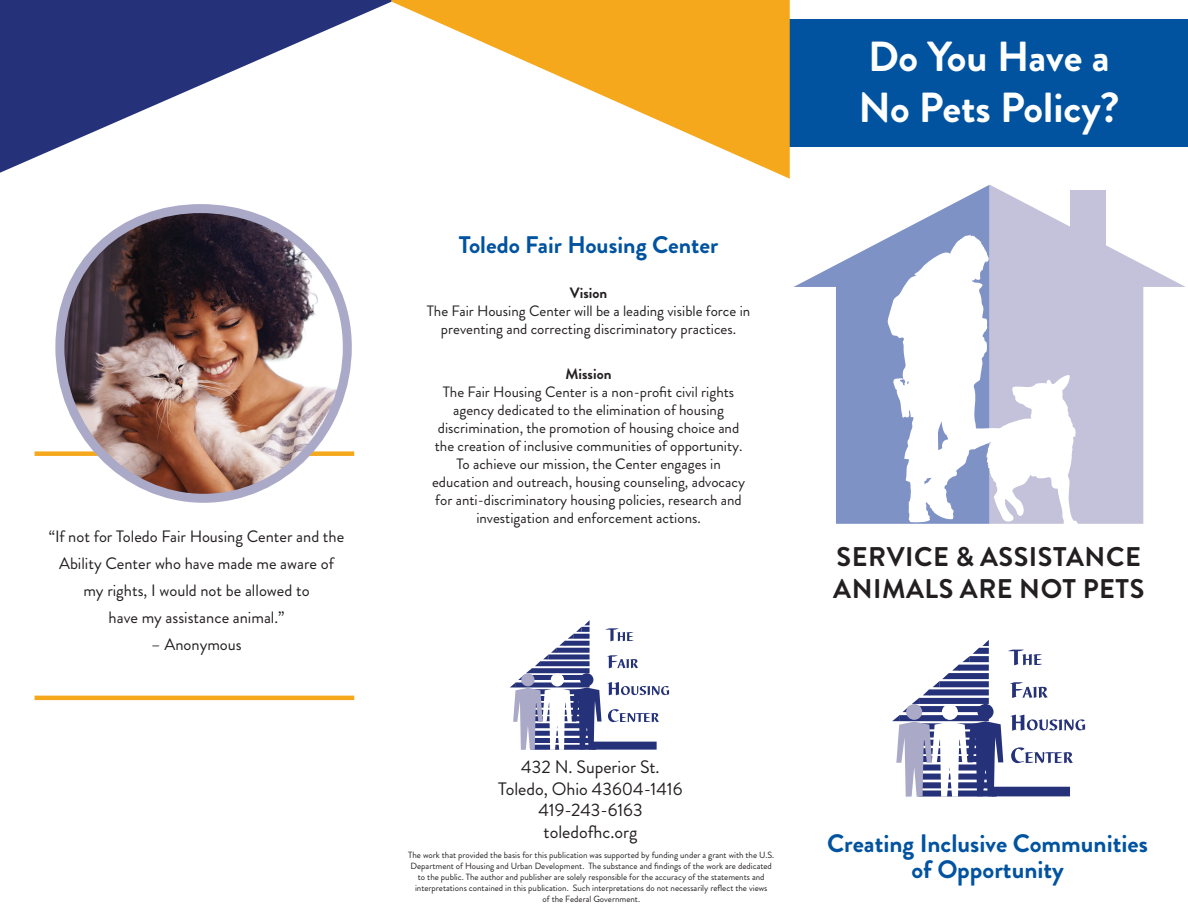
<style>
.page{position:relative;width:1188px;height:918px;background:#fff}
.page>*{position:absolute;margin:0;border:0;box-sizing:border-box;transform-origin:0 0}
.t1{font:700 42px/50.4px "Brandon Grotesque";color:#fff}
.t2{font:700 27px/32.4px "Brandon Grotesque";letter-spacing:.02em;color:#231f20}
.t3{font:700 25.2px/26.5px "Brandon Grotesque";color:#0153a0;text-align:center}
.t4{font:700 24px "Brandon Grotesque";color:#0153a0}
.t5{font:18px/21.6px "Brandon Grotesque";color:#231f20;text-align:center}
.t6{font:16.5px/27px "Brandon Grotesque";color:#231f20;text-align:center}
.t7{font:15px/18px "Brandon Grotesque";color:#231f20;text-align:center}
.t8{font:700 15px "Brandon Grotesque";color:#231f20}
.t9{font:9px/10.8px "Brandon Grotesque";color:#231f20;text-align:center}
</style>
<div class="page">
<svg style="left:892px;top:640px;width:193px;height:157px"></svg>
<div style="left:788px;top:19px;width:400px;height:128px;background:#0153a0"></div>
<svg style="left:794px;top:185px;width:196px;height:339px"></svg>
<svg style="left:990px;top:185px;width:195px;height:339px;fill:#c3c2da"></svg>
<div style="left:1070px;top:191px;width:35px;height:63px;background:#c3c2da"></div>
<svg style="left:888px;top:235px;width:190px;height:289px"></svg>
<svg style="left:510px;top:620px;width:159px;height:130px"></svg>
<div style="left:35px;top:451px;width:319px;height:5px;background:#f5a81c"></div>
<hr style="left:35px;top:696px;width:319px;height:4px;background:#f5a81c">
<img style="left:60px;top:209px;width:287px;height:289px;border-radius:140px">
<div style="left:55px;top:204px;width:297px;height:299px;border:9px solid #aaa9c8;border-radius:140px"></div>
<svg style="left:392px;top:0;width:398px;height:179px"></svg>
<svg style="left:0;top:0;width:392px;height:173px;fill:#253279"></svg>
<p class="t6" style="left:49px;top:523px;width:297px">“If not for Toledo Fair Housing Center and the Ability Center who have made me aware of my rights, I would not be allowed to<br>have my assistance animal.”</p>
<p class="t6" style="left:151px;top:631px;width:92px">– Anonymous</p>
<h3 class="t4" style="left:459px;top:228px;width:261px">Toledo Fair Housing Center</h3>
<p class="t8" style="left:570px;top:283px;width:39px">Vision</p>
<p class="t7" style="left:427px;top:302px;width:325px">The Fair Housing Center will be a leading visible force in preventing and correcting discriminatory practices.</p>
<p class="t8" style="left:566px;top:364px;width:47px">Mission</p>
<p class="t7" style="left:432px;top:383px;width:315px">The Fair Housing Center is a non-profit civil rights agency dedicated to the elimination of housing discrimination, the promotion of housing choice and the creation of inclusive communities of opportunity.<br>To achieve our mission, the Center engages in education and outreach, housing counseling, advocacy for anti-discriminatory housing policies, research and investigation and enforcement actions.</p>
<h1 class="t1" style="left:858px;top:32px;width:262px">Do You Have a<br>No Pets Policy?</h1>
<h2 class="t2" style="left:833px;top:541px;width:313px">SERVICE &amp; ASSISTANCE<br>ANIMALS ARE NOT PETS</h2>
<p class="t5" style="left:498px;top:756px;width:186px">432 N. Superior St.<br>Toledo, Ohio 43604-1416<br>419-243-6163 toledofhc.org</p>
<p class="t9" style="left:408px;top:850px;width:368px">The work that provided the basis for this publication was supported by funding under a grant with the U.S.<br>Department of Housing and Urban Development. The substance and findings of the work are dedicated to the public. The author and publisher are solely responsible for the accuracy of the statements and interpretations contained in this publication. Such interpretations do not necessarily reflect the views<br>of the Federal Government.</p>
<h3 class="t3" style="left:827px;top:830px;width:322px">Creating Inclusive Communities of Opportunity</h3>
</div>
